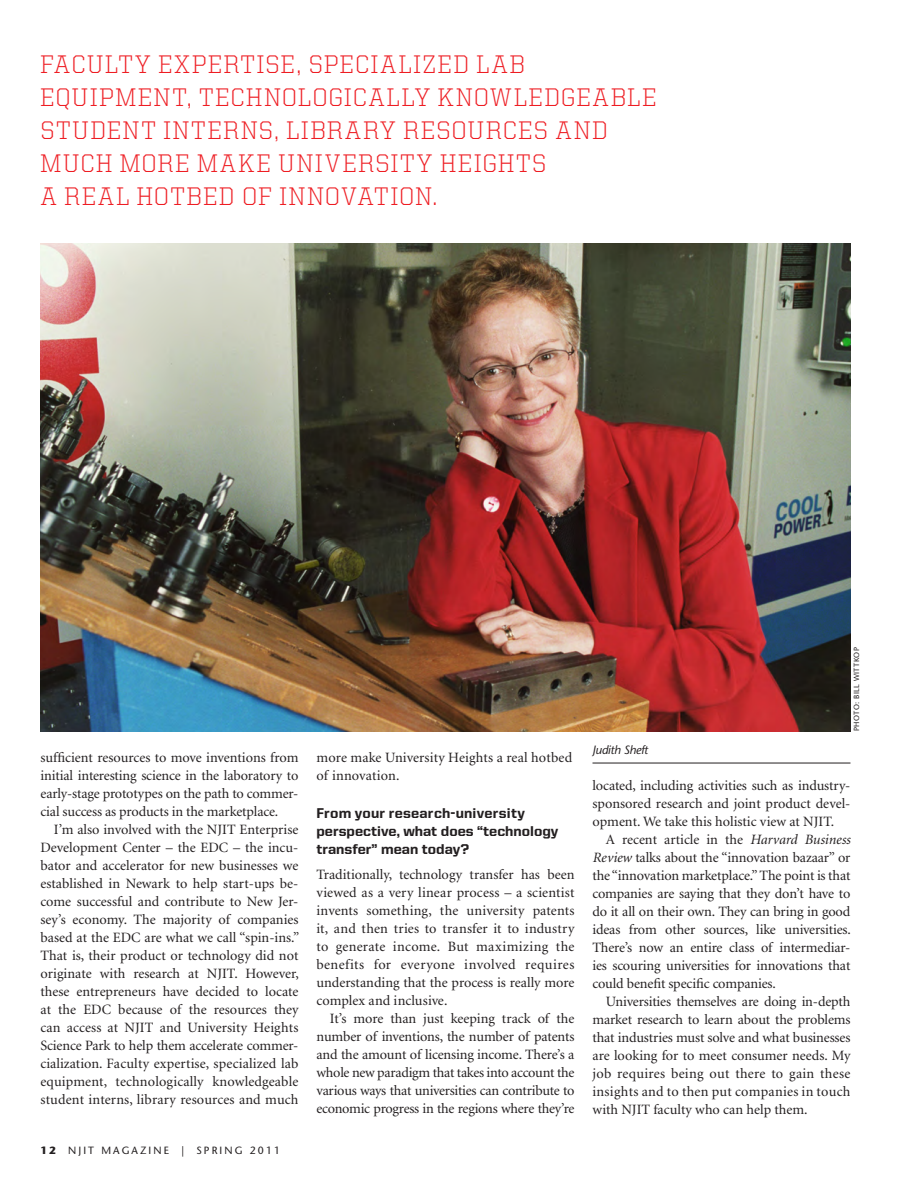
<style>
.page{position:relative;width:918px;height:1188px;background:#fff}
.page>*{position:absolute;margin:0;border:0;box-sizing:border-box;transform-origin:0 0}
.t1{font:300 25.5px/33px "United Serif Reg";letter-spacing:.06em;color:#ee1d23}
.Feature_text-indent{font:14.25px/18px "Minion";color:#231f20;text-align:justify}
.Feature_text-no_inde{font:14.25px/18px "Minion";letter-spacing:-.01em;color:#231f20;text-align:justify}
.Feature-bold_text{font:800 14.25px/18px "United Sans Reg";color:#231f20}
.News_caption{font:italic 12px "Stone Sans";letter-spacing:-.02em;color:#231f20}
.t2{font:10.5px "Stone Sans";letter-spacing:.2em;color:#231f20}
.photo_credit{font:7.5px "Stone Sans";letter-spacing:.05em;color:#231f20}
.s1{font-weight:700}
.s2{font-style:italic}
</style>
<div class="page">
<img style="left:40px;top:243px;width:810px;height:488px">
<hr style="left:592px;top:763px;width:258px;height:1px;background:#231f20">
<p class="t1" style="left:40px;top:48px;width:618px">FACULTY EXPERTISE, SPECIALIZED LAB EQUIPMENT, TECHNOLOGICALLY KNOWLEDGEABLE STUDENT INTERNS, LIBRARY RESOURCES AND MUCH MORE MAKE UNIVERSITY HEIGHTS<br>A REAL HOTBED OF INNOVATION.</p>
<p class="photo_credit" style="left:852px;top:731px;width:85px;rotate:-90deg">PHOTO: BILL WITTKOP</p>
<p class="Feature_text-no_inde" style="left:40px;top:749px;width:259px">sufficient resources to move inventions from initial interesting science in the laboratory to early-stage prototypes on the path to commer&shy;cial success as products in the marketplace.</p>
<p class="Feature_text-indent" style="left:40px;top:821px;width:260px;text-indent:13px">I’m also involved with the NJIT Enterprise Development Center – the EDC – the incu&shy;bator and accelerator for new businesses we established in Newark to help start-ups be&shy;come successful and contribute to New Jer&shy;sey’s economy. The majority of companies based at the EDC are what we call “spin-ins.” That is, their product or technology did not originate with research at NJIT. However, these entrepreneurs have decided to locate at the EDC because of the resources they can access at NJIT and University Heights Science Park to help them accelerate commer&shy;cialization. Faculty expertise, specialized lab equipment, technologically knowledgeable student interns, library resources and much</p>
<p class="t2" style="left:40px;top:1144px;width:241px"><span class="s1">12</span> NJIT MAGAZINE | SPRING 2011</p>
<p class="Feature_text-indent" style="left:316px;top:749px;width:257px">more make University Heights a real hotbed of innovation.</p>
<p class="Feature-bold_text" style="left:316px;top:804px;width:243px">From your research-university perspective, what does “technology transfer” mean today?</p>
<p class="Feature_text-no_inde" style="left:316px;top:866px;width:260px">Traditionally, technology transfer has been viewed as a very linear process – a scientist invents something, the university patents it, and then tries to transfer it to industry to generate income. But maximizing the benefits for everyone involved requires understanding that the process is really more complex and inclusive.</p>
<p class="Feature_text-indent" style="left:316px;top:1010px;width:260px;text-indent:13px">It’s more than just keeping track of the number of inventions, the number of patents and the amount of licensing income. There’s a whole new paradigm that takes into account the various ways that universities can contribute to economic progress in the regions where they’re</p>
<p class="News_caption" style="left:592px;top:743px;width:57px">Judith Sheft</p>
<p class="Feature_text-indent" style="left:592px;top:777px;width:259px">located, including activities such as industry&shy;sponsored research and joint product devel&shy;opment. We take this holistic view at NJIT.</p>
<p class="Feature_text-indent" style="left:592px;top:831px;width:260px;text-indent:14px">A recent article in the <span class="s2">Harvard Business Review</span> talks about the “innovation bazaar” or the “innovation marketplace.” The point is that companies are saying that they don’t have to do it all on their own. They can bring in good ideas from other sources, like universities.<br>There’s now an entire class of intermediar&shy;ies scouring universities for innovations that could benefit specific companies.</p>
<p class="Feature_text-indent" style="left:592px;top:993px;width:260px;text-indent:13px">Universities themselves are doing in-depth market research to learn about the problems that industries must solve and what businesses are looking for to meet consumer needs. My job requires being out there to gain these insights and to then put companies in touch with NJIT faculty who can help them.</p>
</div>
